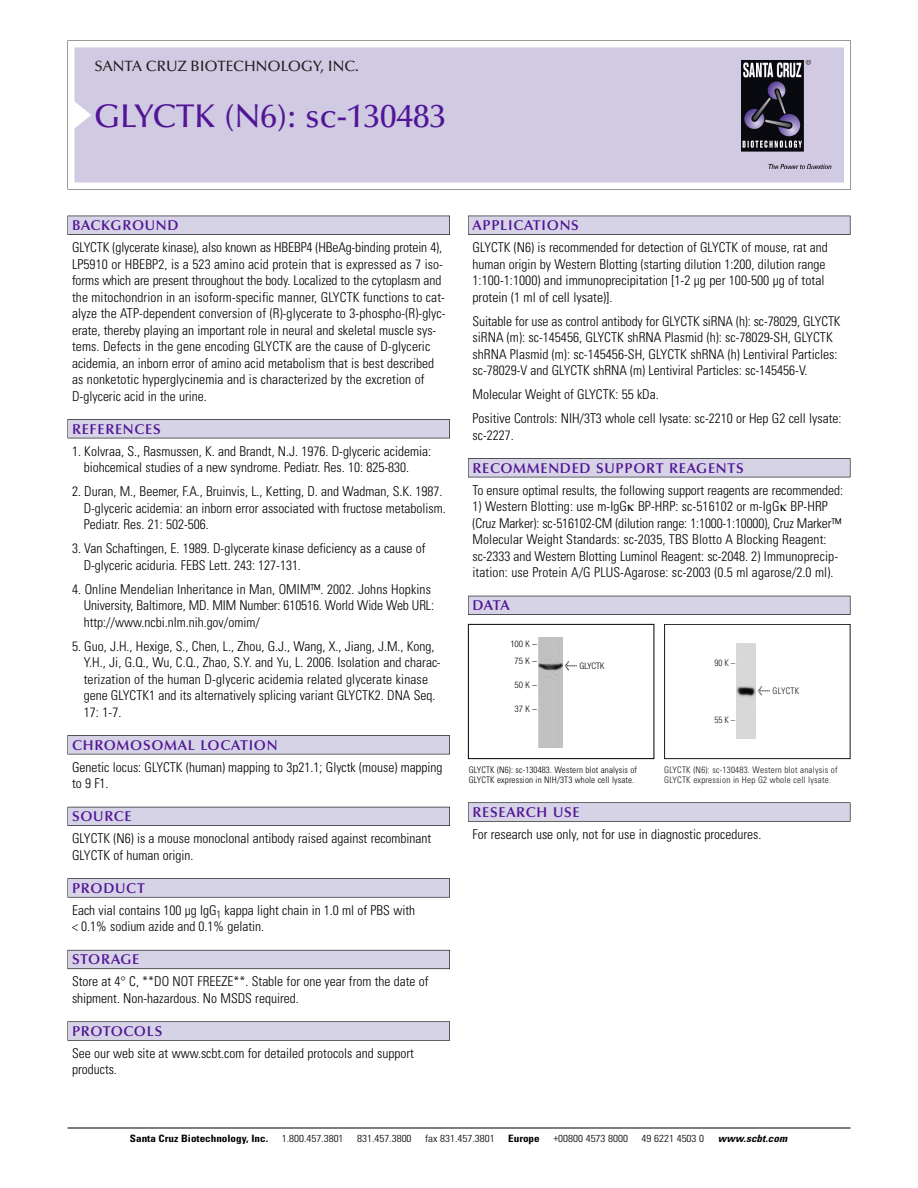
<style>
.page{position:relative;width:918px;height:1188px;background:#fff}
.page>*{position:absolute;margin:0;border:0;box-sizing:border-box;transform-origin:0 0}
.t1{font:500 33px "Optima";color:#511695}
.t2{font:500 15px "Optima";color:#231f20}
.t3{font:600 14.25px "Optima";letter-spacing:.05em;color:#511695}
.t4{font:300 condensed 13.5px/16.5px "Univers";color:#000}
.t5{font:300 condensed 10.2px "Univers";color:#000;scale:1.1 1}
.t6{font:700 condensed 10.2px "Univers";color:#000;scale:1.1 1}
.t7{font:italic 700 condensed 10.2px "Univers";letter-spacing:.005em;color:#000;scale:1.1 1}
.t8{font:9px/10.5px "Univers Condensed Light+BKGVUX";letter-spacing:.025em;color:#191919}
.t9{font:300 condensed 9px/10.5px "Univers";letter-spacing:.015em;color:#000}
.t10{font:300 condensed 9px/16.5px "Helvetica Neue";color:#000;text-align:center}
.s1{font-family:"Meta Plus";font-weight:400;font-stretch:normal;font-size:10.5px}
.s2{font-family:"Meta Plus Book Roman+KQBFET";font-size:10.5px}
</style>
<div class="page">
<svg style="left:68px;top:40px;width:783px;height:149px"></svg>
<div style="left:74px;top:47px;width:770px;height:135px;background:#d1cae3"></div>
<img style="left:741px;top:60px;width:90px;height:108px">
<div style="left:68px;top:216px;width:382px;height:19px;background:#525155"></div>
<div style="left:68px;top:216px;width:381px;height:18px;background:#d7d3e7"></div>
<div style="left:68px;top:419px;width:382px;height:19px;background:#525155"></div>
<div style="left:68px;top:420px;width:381px;height:18px;background:#d7d3e7"></div>
<div style="left:68px;top:735px;width:382px;height:19px;background:#545357"></div>
<div style="left:68px;top:736px;width:381px;height:18px;background:#d7d3e7"></div>
<div style="left:68px;top:807px;width:382px;height:19px;background:#54535a"></div>
<div style="left:68px;top:807px;width:381px;height:18px;background:#d7d3e7"></div>
<svg style="left:68px;top:878px;width:382px;height:20px"></svg>
<div style="left:68px;top:879px;width:381px;height:18px;background:#d7d3e7"></div>
<div style="left:68px;top:950px;width:382px;height:19px;background:#66646e"></div>
<div style="left:68px;top:950px;width:381px;height:18px;background:#d7d3e7"></div>
<div style="left:68px;top:1021px;width:382px;height:20px;background:#616161"></div>
<div style="left:68px;top:1022px;width:381px;height:18px;background:#d7d3e7"></div>
<div style="left:468px;top:216px;width:382px;height:19px;background:#525155"></div>
<div style="left:468px;top:216px;width:382px;height:18px;background:#d7d3e7"></div>
<div style="left:468px;top:458px;width:382px;height:19px;background:#525155"></div>
<div style="left:468px;top:459px;width:382px;height:18px;background:#d7d3e7"></div>
<div style="left:468px;top:596px;width:382px;height:19px;background:#525158"></div>
<div style="left:468px;top:596px;width:382px;height:18px;background:#d7d3e7"></div>
<div style="left:468px;top:802px;width:382px;height:20px;background:#666"></div>
<div style="left:468px;top:803px;width:382px;height:18px;background:#d7d3e7"></div>
<hr style="left:68px;top:1128px;width:782px;height:1px;background:#000">
<div style="left:468px;top:624px;width:186px;height:135px;border:1px solid #000"></div>
<div style="left:539px;top:638px;width:24px;height:109px;background:#c1c1c1"></div>
<div style="left:664px;top:624px;width:186px;height:135px;border:1px solid #191919"></div>
<img style="left:736px;top:644px;width:20px;height:95px">
<p class="t2" style="left:94px;top:61px;width:266px">SANTA CRUZ BIOTECHNOLOGY, INC.</p>
<h1 class="t1" style="left:94px;top:103px;width:353px">GLYCTK (N6): sc-130483</h1>
<p class="t3" style="left:72px;top:219px;width:108px">BACKGROUND</p>
<p class="t4" style="left:72px;top:240px;width:375px">GLYCTK (glycerate kinase), also known as HBEBP4 (HBeAg-binding protein 4), LP5910 or HBEBP2, is a 523 amino acid protein that is expressed as 7 iso&shy;forms which are present throughout the body. Localized to the cytoplasm and the mitochondrion in an isoform-specific manner, GLYCTK functions to cat&shy;alyze the ATP-dependent conversion of (R)-glycerate to 3-phospho-(R)-glyc&shy;erate, thereby playing an important role in neural and skeletal muscle sys&shy;tems. Defects in the gene encoding GLYCTK are the cause of D-glyceric acidemia, an inborn error of amino acid metabolism that is best described as nonketotic hyperglycinemia and is characterized by the excretion of D-glyceric acid in the urine.</p>
<p class="t3" style="left:72px;top:423px;width:90px">REFERENCES</p>
<p class="t4" style="left:84px;top:444px;width:349px;text-indent:-12px">1. Kolvraa, S., Rasmussen, K. and Brandt, N.J. 1976. D-glyceric acidemia: biohcemical studies of a new syndrome. Pediatr. Res. 10: 825-830.</p>
<p class="t4" style="left:84px;top:484px;width:364px;text-indent:-12px">2. Duran, M., Beemer, F.A., Bruinvis, L., Ketting, D. and Wadman, S.K. 1987.<br>D-glyceric acidemia: an inborn error associated with fructose metabolism.<br>Pediatr. Res. 21: 502-506.</p>
<p class="t4" style="left:84px;top:541px;width:343px;text-indent:-12px">3. Van Schaftingen, E. 1989. D-glycerate kinase deficiency as a cause of<br>D-glyceric aciduria. FEBS Lett. 243: 127-131.</p>
<p class="t4" style="left:84px;top:582px;width:352px;text-indent:-12px">4. Online Mendelian Inheritance in Man, OMIM™. 2002. Johns Hopkins<br>University, Baltimore, MD. MIM Number: 610516. World Wide Web URL: http://www.ncbi.nlm.nih.gov/omim/</p>
<p class="t4" style="left:84px;top:639px;width:359px;text-indent:-12px">5. Guo, J.H., Hexige, S., Chen, L., Zhou, G.J., Wang, X., Jiang, J.M., Kong, Y.H., Ji, G.Q., Wu, C.Q., Zhao, S.Y. and Yu, L. 2006. Isolation and charac&shy;terization of the human D-glyceric acidemia related glycerate kinase gene GLYCTK1 and its alternatively splicing variant GLYCTK2. DNA Seq.<br>17: 1-7.</p>
<p class="t3" style="left:72px;top:739px;width:207px">CHROMOSOMAL LOCATION</p>
<p class="t4" style="left:72px;top:760px;width:372px">Genetic locus: GLYCTK (human) mapping to 3p21.1; Glyctk (mouse) mapping to 9 F1.</p>
<p class="t3" style="left:72px;top:811px;width:61px">SOURCE</p>
<p class="t4" style="left:72px;top:831px;width:361px">GLYCTK (N6) is a mouse monoclonal antibody raised against recombinant<br>GLYCTK of human origin.</p>
<p class="t3" style="left:72px;top:882px;width:74px">PRODUCT</p>
<p class="t4" style="left:72px;top:903px;width:345px">Each vial contains 100 µg IgG<sub>1</sub> kappa light chain in 1.0 ml of PBS with &lt; 0.1% sodium azide and 0.1% gelatin.</p>
<p class="t3" style="left:72px;top:954px;width:69px">STORAGE</p>
<p class="t4" style="left:72px;top:974px;width:358px">Store at 4° C, **DO NOT FREEZE**. Stable for one year from the date of shipment. Non-hazardous. No MSDS required.</p>
<p class="t3" style="left:72px;top:1025px;width:92px">PROTOCOLS</p>
<p class="t4" style="left:72px;top:1046px;width:343px">See our web site at www.scbt.com for detailed protocols and support products.</p>
<p class="t3" style="left:473px;top:219px;width:108px">APPLICATIONS</p>
<p class="t4" style="left:473px;top:240px;width:357px">GLYCTK (N6) is recommended for detection of GLYCTK of mouse, rat and human origin by Western Blotting (starting dilution 1:200, dilution range 1:100-1:1000) and immunoprecipitation [1-2 µg per 100-500 µg of total protein (1 ml of cell lysate)].</p>
<p class="t4" style="left:473px;top:314px;width:370px">Suitable for use as control antibody for GLYCTK siRNA (h): sc-78029, GLYCTK siRNA (m): sc-145456, GLYCTK shRNA Plasmid (h): sc-78029-SH, GLYCTK shRNA Plasmid (m): sc-145456-SH, GLYCTK shRNA (h) Lentiviral Particles: sc-78029-V and GLYCTK shRNA (m) Lentiviral Particles: sc-145456-V.</p>
<p class="t4" style="left:473px;top:383px;width:370px;line-height:24px">Molecular Weight of GLYCTK: 55 kDa.<br>Positive Controls: NIH/3T3 whole cell lysate: sc-2210 or Hep G2 cell lysate:</p>
<p class="t4" style="left:473px;top:428px;width:43px">sc-2227.</p>
<p class="t3" style="left:473px;top:462px;width:273px">RECOMMENDED SUPPORT REAGENTS</p>
<p class="t4" style="left:473px;top:483px;width:372px">To ensure optimal results, the following support reagents are recommended:</p>
<p class="t4" style="left:473px;top:499px;width:370px">1) Western Blotting: use m-IgG BP-HRP: sc-516102 or m-IgG BP-HRP (Cruz Marker): sc-516102-CM (dilution range: 1:1000-1:10000), Cruz Marker™ Molecular Weight Standards: sc-2035, TBS Blotto A Blocking Reagent: sc-2333 and Western Blotting Luminol Reagent: sc-2048. 2) Immunoprecip&shy;itation: use Protein A/G PLUS-Agarose: sc-2003 (0.5 ml agarose/2.0 ml).</p>
<p class="t3" style="left:473px;top:600px;width:39px">DATA</p>
<p class="t10" style="left:510px;top:636px;width:28px">100 K –<br>75K–</p>
<p class="t10" style="left:515px;top:677px;width:24px">50K–</p>
<p class="t10" style="left:515px;top:701px;width:24px">37K–</p>
<p class="t10" style="left:565px;top:658px;width:41px"><span class="s1">&lt;</span> GLYCTK</p>
<p class="t9" style="left:469px;top:765px;width:170px">GLYCTK (N6): sc-130483. Western blot analysis of<br>GLYCTK expression in NIH/3T3 whole cell lysate.</p>
<p class="t8" style="left:714px;top:658px;width:22px">90K–</p>
<p class="t8" style="left:714px;top:716px;width:22px">55K–</p>
<p class="t8" style="left:758px;top:686px;width:43px"><span class="s2">&lt;</span> GLYCTK</p>
<p class="t8" style="left:664px;top:765px;width:175px">GLYCTK (N6): sc-130483. Western blot analysis of<br>GLYCTK expression in Hep G2 whole cell lysate.</p>
<p class="t3" style="left:473px;top:806px;width:109px">RESEARCH USE</p>
<p class="t4" style="left:473px;top:827px;width:290px">For research use only, not for use in diagnostic procedures.</p>
<p class="t6" style="left:130px;top:1135px;width:127px">Santa Cruz Biotechnology, Inc.</p>
<p class="t5" style="left:282px;top:1135px;width:58px">1.800.457.3801</p>
<p class="t5" style="left:357px;top:1135px;width:51px">831.457.3800</p>
<p class="t5" style="left:425px;top:1135px;width:65px">fax 831.457.3801</p>
<p class="t6" style="left:508px;top:1135px;width:30px">Europe</p>
<p class="t5" style="left:553px;top:1135px;width:69px">+00800 4573 8000</p>
<p class="t5" style="left:642px;top:1135px;width:58px">49 6221 4503 0</p>
<p class="t7" style="left:718px;top:1135px;width:64px">www.scbt.com</p>
</div>
